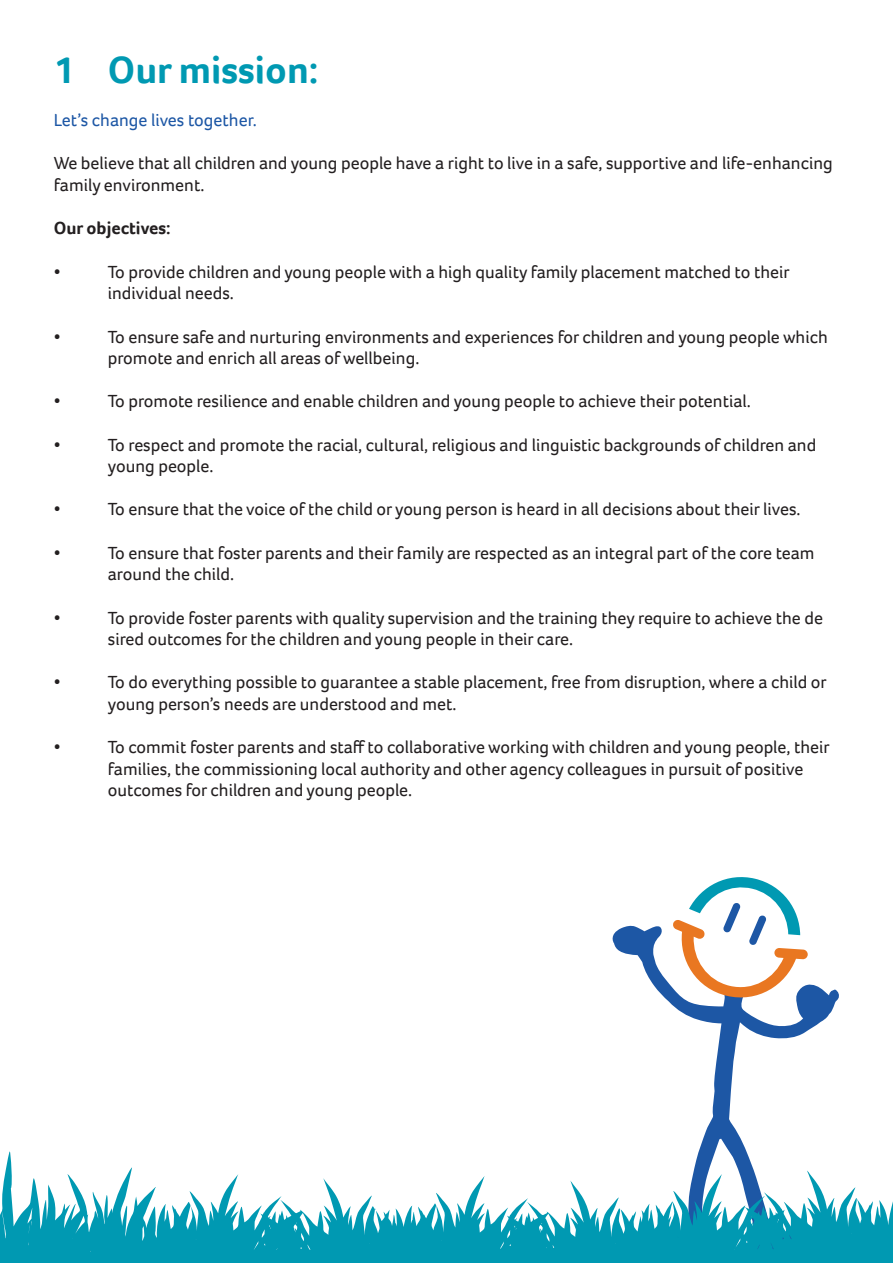
<style>
.page{position:relative;width:893px;height:1263px;background:#fff}
.page>*{position:absolute;margin:0;border:0;box-sizing:border-box;transform-origin:0 0}
.t1{font:700 39px "Foco";color:#0099b2}
.t2{font:18px/21.6px "Foco";color:#231f20}
.t3{font:18px "Foco";color:#1d57a5}
.t4{font:700 18px "Foco";color:#231f20}
</style>
<div class="page">
<svg style="left:612px;top:925px;width:227px;height:226px"></svg>
<svg style="left:672px;top:877px;width:136px;height:126px"></svg>
<svg style="left:0;top:1151px;width:893px;height:112px"></svg>
<p class="t1" style="left:54px;top:44px;width:266px">1 Our mission:</p>
<p class="t3" style="left:54px;top:108px;width:204px">Let’s change lives together.</p>
<p class="t2" style="left:54px;top:152px;width:780px">We believe that all children and young people have a right to live in a safe, supportive and life-enhancing family environment.</p>
<p class="t4" style="left:54px;top:216px;width:118px">Our objectives:</p>
<p class="t2" style="left:54px;top:261px;width:8px">•</p>
<p class="t2" style="left:108px;top:261px;width:683px">To provide children and young people with a high quality family placement matched to their individual needs.</p>
<p class="t2" style="left:54px;top:326px;width:8px">•</p>
<p class="t2" style="left:108px;top:326px;width:721px">To ensure safe and nurturing environments and experiences for children and young people which promote and enrich all areas of wellbeing.</p>
<p class="t2" style="left:54px;top:390px;width:8px">•</p>
<p class="t2" style="left:108px;top:390px;width:645px">To promote resilience and enable children and young people to achieve their potential.</p>
<p class="t2" style="left:54px;top:434px;width:8px">•</p>
<p class="t2" style="left:108px;top:434px;width:710px">To respect and promote the racial, cultural, religious and linguistic backgrounds of children and young people.</p>
<p class="t2" style="left:54px;top:498px;width:8px">•</p>
<p class="t2" style="left:108px;top:498px;width:694px">To ensure that the voice of the child or young person is heard in all decisions about their lives.</p>
<p class="t2" style="left:54px;top:542px;width:8px">•</p>
<p class="t2" style="left:108px;top:542px;width:708px">To ensure that foster parents and their family are respected as an integral part of the core team around the child.</p>
<p class="t2" style="left:54px;top:606px;width:8px">•</p>
<p class="t2" style="left:108px;top:606px;width:717px">To provide foster parents with quality supervision and the training they require to achieve the de sired outcomes for the children and young people in their care.</p>
<p class="t2" style="left:54px;top:671px;width:8px">•</p>
<p class="t2" style="left:108px;top:671px;width:720px">To do everything possible to guarantee a stable placement, free from disruption, where a child or young person’s needs are understood and met.</p>
<p class="t2" style="left:54px;top:736px;width:8px">•</p>
<p class="t2" style="left:108px;top:736px;width:723px">To commit foster parents and staff to collaborative working with children and young people, their families, the commissioning local authority and other agency colleagues in pursuit of positive outcomes for children and young people.</p>
</div>
